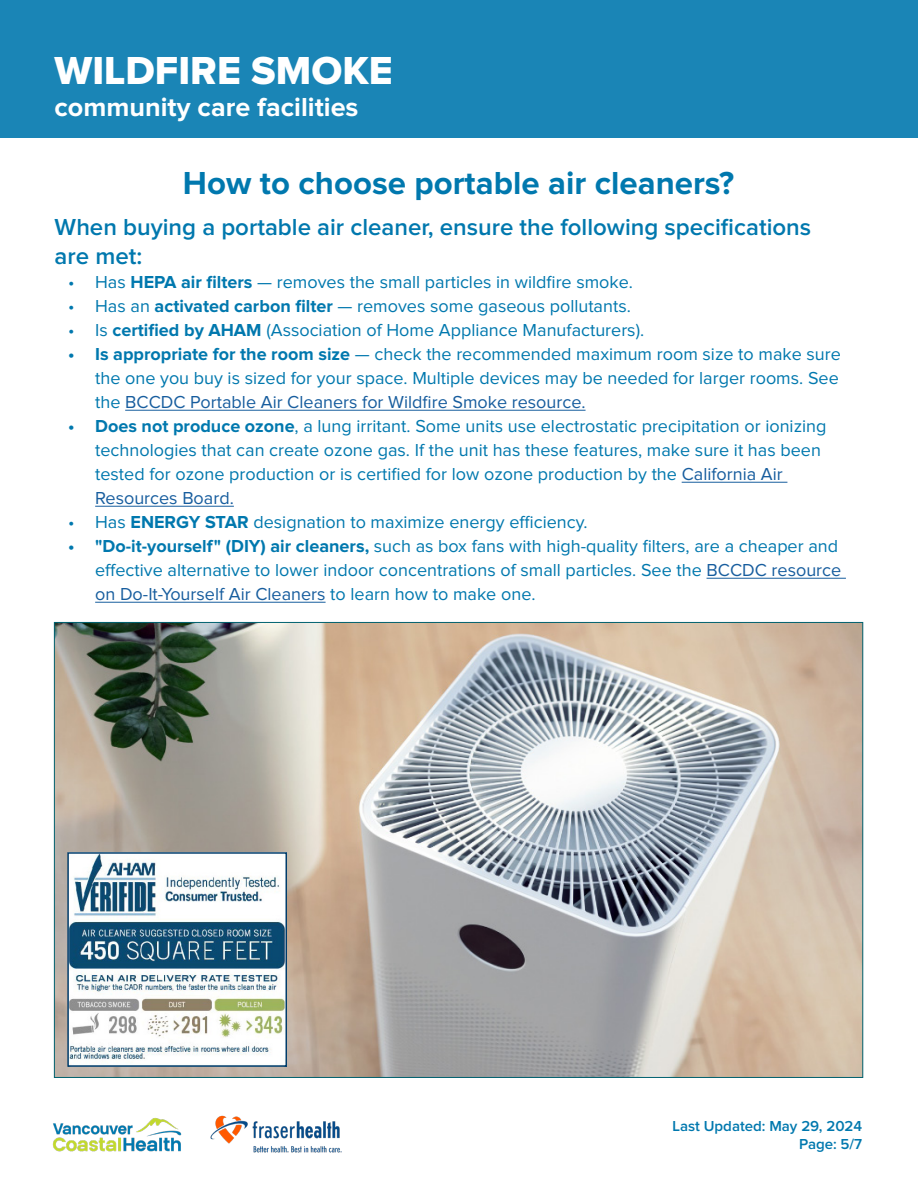
<style>
.page{position:relative;width:918px;height:1188px;background:#fff}
.page>*{position:absolute;margin:0;border:0;box-sizing:border-box;transform-origin:0 0}
.t1{font:40.5px "Proxima Nova Extrabld";color:#fff}
.t2{font:700 33px "Proxima Nova";color:#0078ae}
.t3{font:700 27px "Proxima Nova";color:#fff}
.t4{font:600 24px "Proxima Nova";color:#0078ae}
.t5{font:18px/24px "Proxima Nova";color:#0078ae}
.t6{font:600 15px "Proxima Nova";color:#0078ae}
.s1{font-weight:700}
.s2{color:#175d9e}
</style>
<div class="page">
<div style="left:0;top:0;width:918px;height:137px;background:#1a85b6"></div>
<img style="left:53px;top:1118px;width:129px;height:33px">
<img style="left:210px;top:1115px;width:132px;height:38px">
<img style="left:56px;top:624px;width:805px;height:452px">
<img style="left:70px;top:855px;width:214px;height:209px">
<div style="left:67px;top:852px;width:220px;height:215px;border:2px solid #003c6b"></div>
<hr style="left:125px;top:410px;width:461px;height:1px;background:#175d9e">
<hr style="left:682px;top:482px;width:105px;height:1px;background:#175d9e">
<hr style="left:95px;top:506px;width:139px;height:1px;background:#175d9e">
<hr style="left:707px;top:578px;width:139px;height:1px;background:#175d9e">
<hr style="left:95px;top:602px;width:231px;height:1px;background:#175d9e">
<p class="t1" style="left:54px;top:52px;width:340px">WILDFIRE SMOKE</p>
<p class="t3" style="left:54px;top:95px;width:306px">community care facilities</p>
<h2 class="t2" style="left:183px;top:168px;width:553px">How to choose portable air cleaners?</h2>
<p class="t4" style="left:55px;top:216px;width:758px">When buying a portable air cleaner, ensure the following specifications</p>
<p class="t4" style="left:55px;top:245px;width:89px">are met:</p>
<p class="t5" style="left:68px;top:271px;width:566px">• Has <span class="s1">HEPA air filters</span> — removes the small particles in wildfire smoke.</p>
<p class="t5" style="left:68px;top:295px;width:564px">• Has an <span class="s1">activated carbon filter</span> — removes some gaseous pollutants.</p>
<p class="t5" style="left:68px;top:319px;width:578px">• Is <span class="s1">certified by AHAM</span> (Association of Home Appliance Manufacturers).</p>
<p class="t5" style="left:95px;top:343px;width:747px;text-align:justify;text-indent:-27px"><span class="s1">• Is appropriate for the room size</span> — check the recommended maximum room size to make sure the one you buy is sized for your space. Multiple devices may be needed for larger rooms. See the <span class="s2">BCCDC Portable Air Cleaners for Wildfire Smoke resource.</span></p>
<p class="t5" style="left:95px;top:415px;width:733px;text-indent:-27px"><span class="s1">• Does not produce ozone</span>, a lung irritant. Some units use electrostatic precipitation or ionizing technologies that can create ozone gas. If the unit has these features, make sure it has been tested for ozone production or is certified for low ozone production by the <span class="s2">California Air Resources Board.</span></p>
<p class="t5" style="left:68px;top:511px;width:521px">• Has <span class="s1">ENERGY STAR</span> designation to maximize energy efficiency.</p>
<p class="t5" style="left:95px;top:535px;width:748px;text-indent:-27px"><span class="s1">• "Do-it-yourself" (DIY) air cleaners,</span> such as box fans with high-quality filters, are a cheaper and effective alternative to lower indoor concentrations of small particles. See the <span class="s2">BCCDC resource on Do-It-Yourself Air Cleaners</span> to learn how to make one.</p>
<p class="t6" style="left:673px;top:1119px;width:191px">Last Updated: May 29, 2024</p>
<p class="t6" style="left:799px;top:1137px;width:65px">Page: 5/7</p>
</div>
